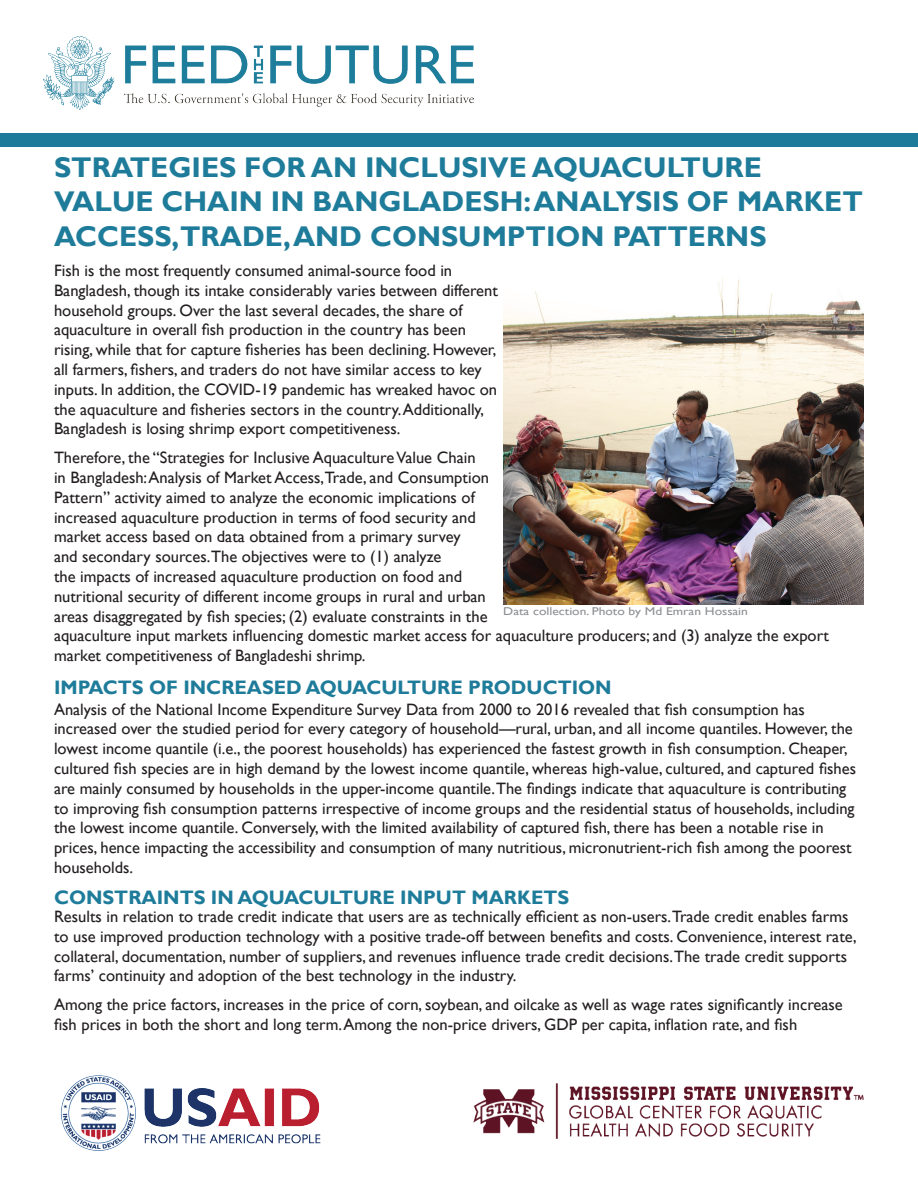
<style>
.page{position:relative;width:918px;height:1188px;background:#fff}
.page>*{position:absolute;margin:0;border:0;box-sizing:border-box;transform-origin:0 0}
.t1{font:700 28.5px/34.2px "Gill Sans";color:#1e7c9a}
.t2{font:700 19.5px "Gill Sans";color:#1e7c9a}
.t3{font:16.5px/19.8px "Gill Sans";color:#231f20}
.t4{font:11.4px "Gill Sans";color:#8d8f92;scale:1.19 1}
</style>
<div class="page">
<div style="left:0;top:133px;width:918px;height:14px;background:#1e7c9a"></div>
<img style="left:44px;top:37px;width:430px;height:73px">
<img style="left:503px;top:278px;width:361px;height:326px">
<img style="left:61px;top:1075px;width:260px;height:76px">
<img style="left:473px;top:1084px;width:391px;height:55px">
<h2 class="t1" style="left:54px;top:151px;width:810px">STRATEGIES FOR AN INCLUSIVE AQUACULTURE<br>VALUE CHAIN IN BANGLADESH:ANALYSIS OF MARKET<br>ACCESS,TRADE,AND CONSUMPTION PATTERNS</h2>
<p class="t3" style="left:54px;top:261px;width:400px">Fish is the most frequently consumed animal-source food in</p>
<p class="t3" style="left:54px;top:281px;width:445px">Bangladesh, though its intake considerably varies between different household groups. Over the last several decades, the share of</p>
<p class="t3" style="left:54px;top:320px;width:445px">aquaculture in overall fish production in the country has been rising, while that for capture fisheries has been declining. However, all farmers, fishers, and traders do not have similar access to key inputs. In addition, the COVID-19 pandemic has wreaked havoc on the aquaculture and fisheries sectors in the country.Additionally,</p>
<p class="t3" style="left:54px;top:419px;width:348px">Bangladesh is losing shrimp export competitiveness.</p>
<p class="t3" style="left:54px;top:448px;width:437px">Therefore, the “Strategies for Inclusive Aquaculture Value Chain in Bangladesh:Analysis of Market Access,Trade, and Consumption<br>Pattern” activity aimed to analyze the economic implications of</p>
<p class="t3" style="left:54px;top:507px;width:423px">increased aquaculture production in terms of food security and market access based on data obtained from a primary survey</p>
<p class="t3" style="left:54px;top:547px;width:389px">and secondary sources.The objectives were to (1) analyze</p>
<p class="t3" style="left:54px;top:567px;width:433px">the impacts of increased aquaculture production on food and nutritional security of different income groups in rural and urban</p>
<p class="t3" style="left:54px;top:606px;width:777px">areas disaggregated by fish species; (2) evaluate constraints in the<br>aquaculture input markets influencing domestic market access for aquaculture producers; and (3) analyze the export</p>
<p class="t3" style="left:54px;top:646px;width:313px">market competitiveness of Bangladeshi shrimp.</p>
<h3 class="t2" style="left:54px;top:676px;width:559px">IMPACTS OF INCREASED AQUACULTURE PRODUCTION</h3>
<p class="t3" style="left:54px;top:699px;width:752px">Analysis of the National Income Expenditure Survey Data from 2000 to 2016 revealed that fish consumption has</p>
<p class="t3" style="left:54px;top:719px;width:800px">increased over the studied period for every category of household—rural, urban, and all income quantiles. However, the</p>
<p class="t3" style="left:54px;top:739px;width:804px">lowest income quantile (i.e., the poorest households) has experienced the fastest growth in fish consumption. Cheaper, cultured fish species are in high demand by the lowest income quantile, whereas high-value, cultured, and captured fishes are mainly consumed by households in the upper-income quantile.The findings indicate that aquaculture is contributing to improving fish consumption patterns irrespective of income groups and the residential status of households, including the lowest income quantile. Conversely, with the limited availability of captured fish, there has been a notable rise in prices, hence impacting the accessibility and consumption of many nutritious, micronutrient-rich fish among the poorest</p>
<p class="t3" style="left:54px;top:858px;width:81px">households.</p>
<h3 class="t2" style="left:54px;top:886px;width:517px">CONSTRAINTS IN AQUACULTURE INPUT MARKETS</h3>
<p class="t3" style="left:54px;top:907px;width:804px">Results in relation to trade credit indicate that users are as technically efficient as non-users.Trade credit enables farms to use improved production technology with a positive trade-off between benefits and costs. Convenience, interest rate, collateral, documentation, number of suppliers, and revenues influence trade credit decisions.The trade credit supports</p>
<p class="t3" style="left:54px;top:966px;width:464px">farms’ continuity and adoption of the best technology in the industry.</p>
<p class="t3" style="left:54px;top:995px;width:790px">Among the price factors, increases in the price of corn, soybean, and oilcake as well as wage rates significantly increase fish prices in both the short and long term.Among the non-price drivers, GDP per capita, inflation rate, and fish</p>
<p class="t4" style="left:503px;top:604px;width:207px">Data collection. Photo by Md Emran Hossain</p>
</div>
